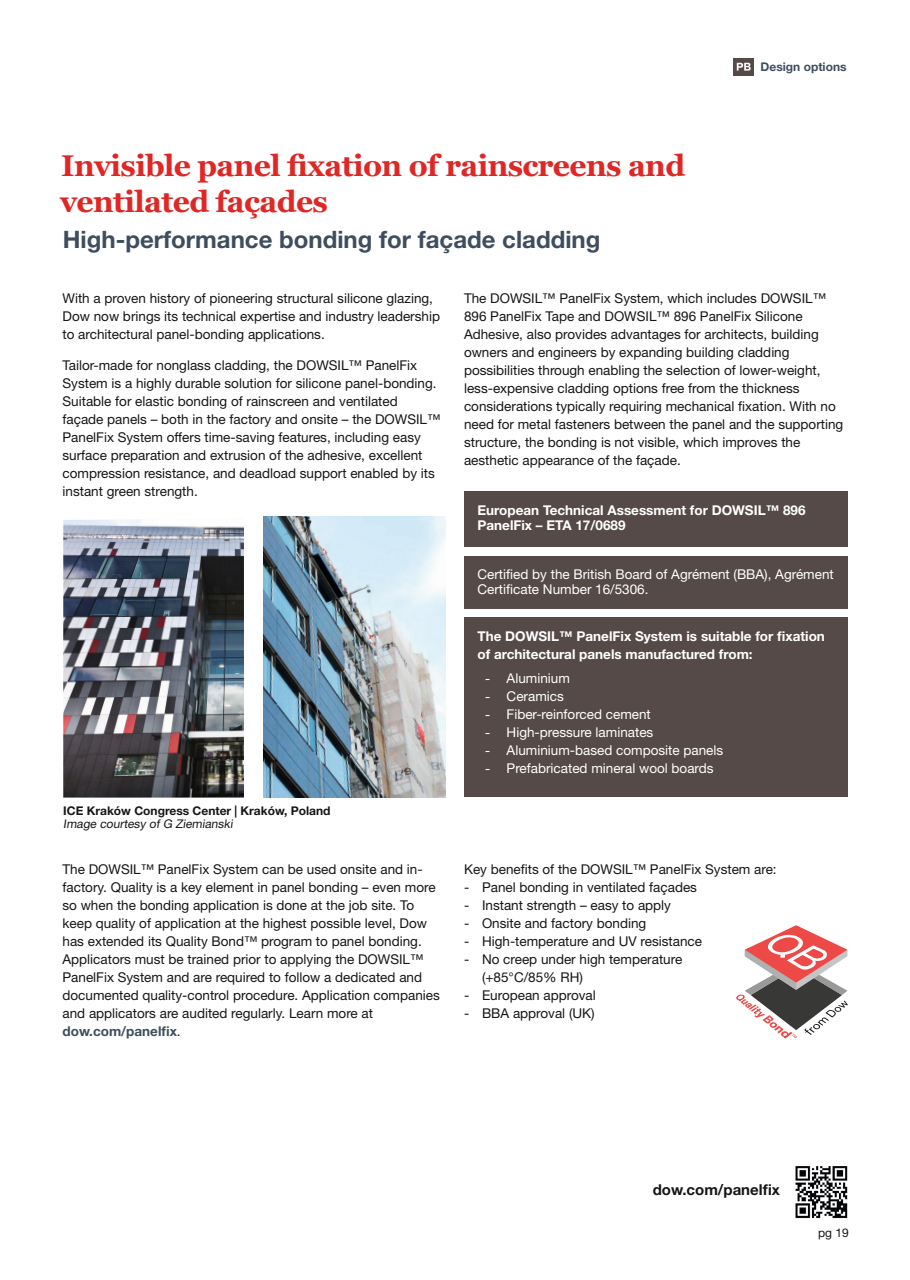
<style>
.page{position:relative;width:910px;height:1280px;background:#fff}
.page>*{position:absolute;margin:0;border:0;box-sizing:border-box;transform-origin:0 0}
.t1{font:700 30px/36px "Georgia";letter-spacing:-.02em;color:#df2725}
.t2{font:700 24px "Helvetica Neue LT Std";color:#3f4d5f}
.t3{font:700 15px "Helvetica Neue LT Std";color:#151616}
.t4{font:13.5px/18px "Helvetica Neue LT Std";color:#151616}
.t5{font:13.5px/15px "Helvetica Neue LT Std";color:#fff}
.t6{font:700 13.5px/18px "Helvetica Neue LT Std";color:#fff}
.t7{font:700 12px "Helvetica Neue LT Std";color:#151616}
.t8{font:12px "Helvetica Neue LT Std";color:#151616}
.t9{font:700 12px "Helvetica Neue LT Std";color:#3f4d5f}
.s1{font-family:"Georgia"}
.s2{font-weight:700;color:#3c4e5e}
</style>
<div class="page">
<div style="left:464px;top:618px;width:383px;height:179px;background:#564a48"></div>
<img style="left:63px;top:519px;width:181px;height:279px">
<img style="left:795px;top:1166px;width:53px;height:53px">
<div style="left:464px;top:492px;width:383px;height:55px;background:#564a48"></div>
<svg style="left:736px;top:925px;width:112px;height:113px"></svg>
<div style="left:734px;top:58px;width:20px;height:17px;background:#564a48"></div>
<svg style="left:737px;top:63px;width:14px;height:8px"></svg>
<div style="left:464px;top:556px;width:383px;height:53px;background:#564a48"></div>
<img style="left:263px;top:517px;width:183px;height:281px">
<h1 class="t1" style="left:60px;top:147px;width:627px">Invisible panel fixation of rainscreens and ventilated façades</h1>
<h2 class="t2" style="left:63px;top:224px;width:539px">High-performance bonding for façade cladding</h2>
<p class="t9" style="left:761px;top:59px;width:87px">Design options</p>
<p class="t4" style="left:63px;top:289px;width:379px">With a proven history of pioneering structural silicone glazing,<br>Dow now brings its technical expertise and industry leadership to architectural panel-bonding applications.</p>
<p class="t4" style="left:63px;top:356px;width:379px">Tailor-made for nonglass cladding, the DOWSIL™ PanelFix System is a highly durable solution for silicone panel-bonding.<br>Suitable for elastic bonding of rainscreen and ventilated façade panels – both in the factory and onsite – the DOWSIL™ PanelFix System offers time-saving features, including easy surface preparation and extrusion of the adhesive, excellent compression resistance, and deadload support enabled by its instant green strength.</p>
<p class="t7" style="left:63px;top:803px;width:269px">ICE Kraków Congress Center | Kraków, Poland</p>
<p class="t8" style="left:63px;top:817px;width:173px">Image courtesy of G Ziemianski</p>
<p class="t4" style="left:464px;top:289px;width:381px">The DOWSIL™ PanelFix System, which includes DOWSIL™ 896 PanelFix Tape and DOWSIL™ 896 PanelFix Silicone Adhesive, also provides advantages for architects, building owners and engineers by expanding building cladding possibilities through enabling the selection of lower-weight, less-expensive cladding options free from the thickness considerations typically requiring mechanical fixation. With no need for metal fasteners between the panel and the supporting structure, the bonding is not visible, which improves the aesthetic appearance of the façade.</p>
<p class="t6" style="left:477px;top:502px;width:329px;line-height:15px">European Technical Assessment for DOWSIL™ 896<br>PanelFix – ETA 17/0689</p>
<p class="t5" style="left:477px;top:566px;width:358px">Certified by the British Board of Agrément (BBA), Agrément<br>Certificate Number 16/5306.</p>
<p class="t6" style="left:477px;top:627px;width:349px">The DOWSIL™ PanelFix System is suitable for fixation of architectural panels manufactured from:</p>
<p class="t5" style="left:485px;top:671px;width:86px"><span class="s1">-</span> Aluminium</p>
<p class="t5" style="left:485px;top:689px;width:80px"><span class="s1">-</span> Ceramics</p>
<p class="t5" style="left:485px;top:707px;width:167px"><span class="s1">-</span> Fiber-reinforced cement</p>
<p class="t5" style="left:485px;top:725px;width:170px"><span class="s1">-</span> High-pressure laminates</p>
<p class="t5" style="left:485px;top:743px;width:240px"><span class="s1">-</span> Aluminium-based composite panels</p>
<p class="t5" style="left:485px;top:761px;width:230px"><span class="s1">-</span> Prefabricated mineral wool boards</p>
<p class="t4" style="left:63px;top:860px;width:379px">The DOWSIL™ PanelFix System can be used onsite and in&shy;factory. Quality is a key element in panel bonding – even more so when the bonding application is done at the job site. To keep quality of application at the highest possible level, Dow has extended its Quality Bond™ program to panel bonding.<br>Applicators must be trained prior to applying the DOWSIL™ PanelFix System and are required to follow a dedicated and documented quality-control procedure. Application companies and applicators are audited regularly. Learn more at <span class="s2">dow.com/panelfix</span>.</p>
<p class="t4" style="left:464px;top:860px;width:314px">Key benefits of the DOWSIL™ PanelFix System are:</p>
<p class="t4" style="left:464px;top:878px;width:235px">- Panel bonding in ventilated façades</p>
<p class="t4" style="left:464px;top:896px;width:209px">- Instant strength – easy to apply</p>
<p class="t4" style="left:464px;top:914px;width:184px">- Onsite and factory bonding</p>
<p class="t4" style="left:464px;top:932px;width:240px">- High-temperature and UV resistance</p>
<p class="t4" style="left:482px;top:950px;width:202px;text-indent:-18px">- No creep under high temperature (+85°C/85% RH)</p>
<p class="t4" style="left:464px;top:986px;width:133px">- European approval</p>
<p class="t4" style="left:464px;top:1004px;width:132px">- BBA approval (UK)</p>
<p class="t3" style="left:653px;top:1180px;width:129px">dow.com/panelfix</p>
<p class="t8" style="left:818px;top:1226px;width:32px">pg 19</p>
</div>
